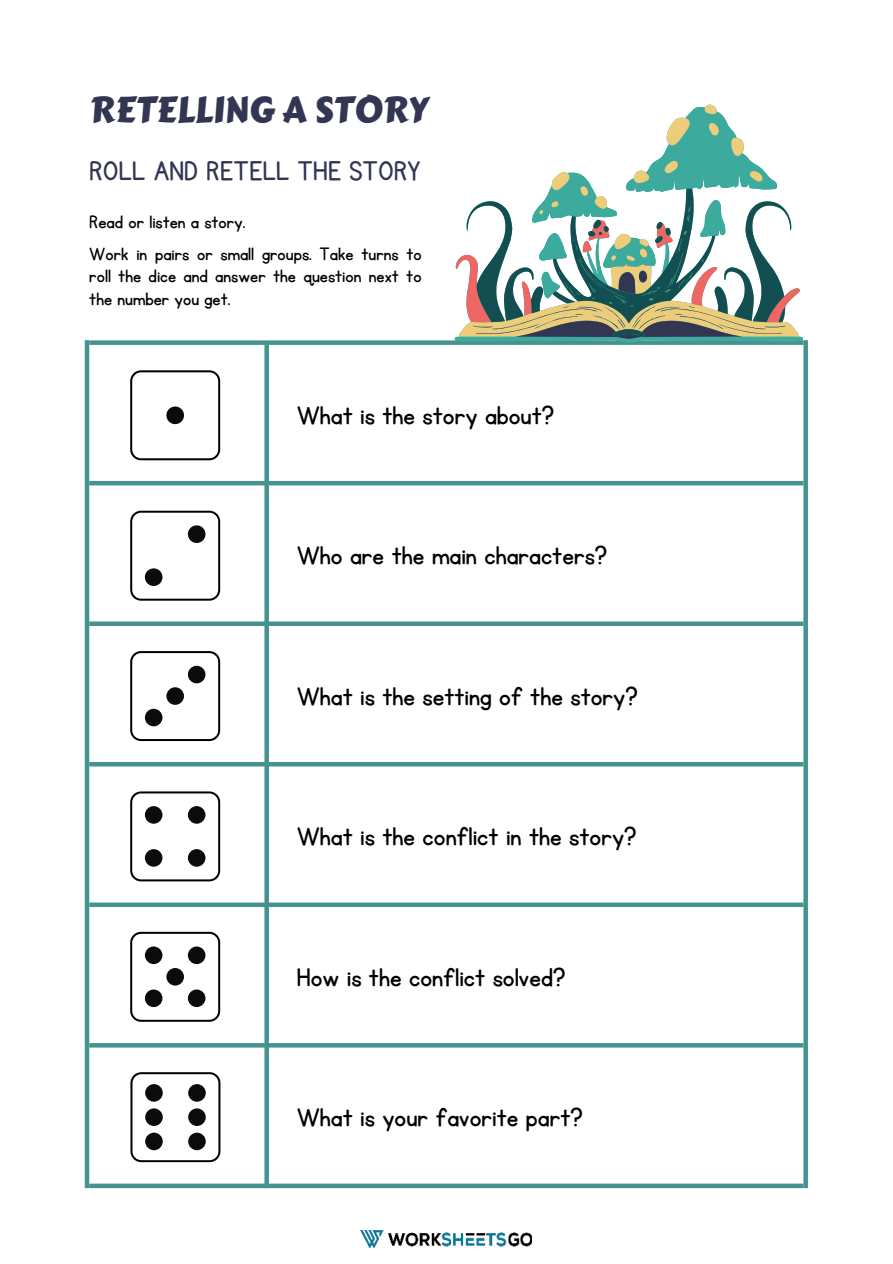
<style>
.page{position:relative;width:893px;height:1264px;background:#fff}
.page>*{position:absolute;margin:0;border:0;box-sizing:border-box;transform-origin:0 0}
.t1{font:36px "Carter One";color:#333652}
.t2{font:31.5px "KG Primary Penmanship";color:#333652}
.t3{font:30px "KG Primary Penmanship";color:#000}
.t4{font:21px/22.5px "KG Primary Penmanship";color:#000;text-align:justify}
</style>
<div class="page">
<hr style="left:89px;top:481px;width:714px;height:4px;background:#44938f">
<div style="left:89px;top:621px;width:714px;height:5px;background:#44938f"></div>
<svg style="left:803px;top:340px;width:4px;height:848px;background:#589e9b"></svg>
<hr style="left:85px;top:340px;width:4px;height:848px;background:#44938f">
<div style="left:264px;top:344px;width:5px;height:844px;background:#44938f"></div>
<hr style="left:89px;top:762px;width:714px;height:4px;background:#44938f">
<div style="left:89px;top:902px;width:714px;height:5px;background:#44938f"></div>
<svg style="left:89px;top:1043px;width:714px;height:4px;background:#479591"></svg>
<div style="left:89px;top:1183px;width:714px;height:5px;background:#44938f"></div>
<div style="left:89px;top:340px;width:714px;height:5px;background:#44938f"></div>
<svg style="left:130px;top:370px;width:90px;height:90px"></svg>
<svg style="left:130px;top:651px;width:90px;height:90px"></svg>
<svg style="left:130px;top:510px;width:90px;height:90px"></svg>
<svg style="left:130px;top:791px;width:90px;height:90px"></svg>
<svg style="left:130px;top:1072px;width:90px;height:90px"></svg>
<svg style="left:130px;top:931px;width:90px;height:90px"></svg>
<svg style="left:454px;top:336px;width:349px;height:6px"></svg>
<svg style="left:550px;top:104px;width:228px;height:84px"></svg>
<svg style="left:455px;top:224px;width:345px;height:115px"></svg>
<svg style="left:466px;top:188px;width:325px;height:149px"></svg>
<img style="left:361px;top:1230px;width:170px;height:17px">
<p class="t1" style="left:89px;top:83px;width:340px">RETELLING A STORY</p>
<p class="t2" style="left:89px;top:155px;width:332px">ROLL AND RETELL THE STORY</p>
<p class="t4" style="left:89px;top:211px;width:158px">Read or listen a story.</p>
<p class="t4" style="left:89px;top:243px;width:334px">Work in pairs or small groups. Take turns to roll the dice and answer the question next to the number you get.</p>
<p class="t3" style="left:297px;top:400px;width:259px">What is the story about?</p>
<p class="t3" style="left:297px;top:541px;width:312px">Who are the main characters?</p>
<p class="t3" style="left:297px;top:681px;width:342px">What is the setting of the story?</p>
<p class="t3" style="left:297px;top:822px;width:341px">What is the conflict in the story?</p>
<p class="t3" style="left:297px;top:962px;width:270px">How is the conflict solved?</p>
<p class="t3" style="left:297px;top:1102px;width:287px">What is your favorite part?</p>
</div>
